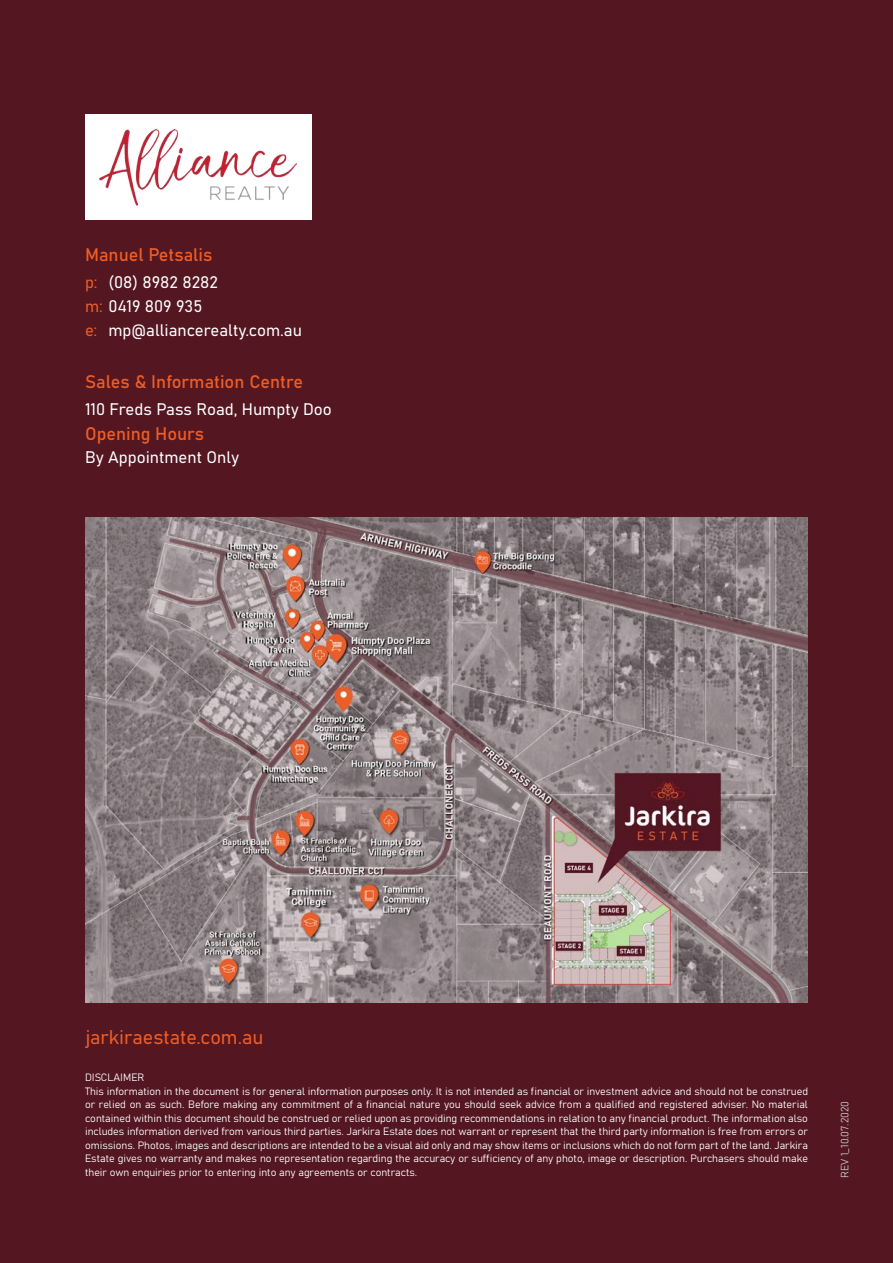
<style>
.page{position:relative;width:893px;height:1263px;background:#541721}
.page>*{position:absolute;margin:0;border:0;box-sizing:border-box;transform-origin:0 0}
.t1{font:19.5px "Bahnschrift";color:#ef5d26}
.t2{font:18px "Bahnschrift";color:#ef5d26}
.t3{font:16.5px "Bahnschrift";color:#fff}
.t4{font:16.5px "Bahnschrift";color:#ef5d26}
.t5{font:10.5px/13.5px "Bahnschrift";color:#fff;text-align:justify}
.t6{font:10.5px "Bahnschrift";color:#c7c8ca}
.s1{color:#ef5d26}
</style>
<div class="page">
<div style="left:85px;top:115px;width:226px;height:105px;background:#fff"></div>
<img style="left:100px;top:130px;width:197px;height:75px">
<img style="left:85px;top:517px;width:723px;height:485px">
<p class="t2" style="left:85px;top:243px;width:129px">Manuel Petsalis</p>
<p class="t4" style="left:85px;top:272px;width:14px">p:</p>
<p class="t3" style="left:85px;top:296px;width:119px"><span class="s1">m:</span> 0419 809 935</p>
<p class="t4" style="left:85px;top:320px;width:14px">e:</p>
<p class="t3" style="left:108px;top:272px;width:111px">(08) 8982 8282</p>
<p class="t3" style="left:108px;top:320px;width:195px">mp@alliancerealty.com.au</p>
<p class="t2" style="left:85px;top:370px;width:220px">Sales &amp; Information Centre</p>
<p class="t3" style="left:85px;top:399px;width:248px">110 Freds Pass Road, Humpty Doo</p>
<p class="t2" style="left:85px;top:422px;width:121px">Opening Hours</p>
<p class="t3" style="left:85px;top:446px;width:156px">By Appointment Only</p>
<p class="t1" style="left:85px;top:1025px;width:180px">jarkiraestate.com.au</p>
<p class="t5" style="left:85px;top:1070px;width:61px">DISCLAIMER</p>
<p class="t5" style="left:85px;top:1084px;width:724px">This information in the document is for general information purposes only. It is not intended as financial or investment advice and should not be construed or relied on as such. Before making any commitment of a financial nature you should seek advice from a qualified and registered adviser. No material contained within this document should be construed or relied upon as providing recommendations in relation to any financial product. The information also includes information derived from various third parties. Jarkira Estate does not warrant or represent that the third party information is free from errors or omissions. Photos, images and descriptions are intended to be a visual aid only and may show items or inclusions which do not form part of the land. Jarkira Estate gives no warranty and makes no representation regarding the accuracy or sufficiency of any photo, image or description. Purchasers should make their own enquiries prior to entering into any agreements or contracts.</p>
<p class="t6" style="left:838px;top:1178px;width:79px;rotate:-90deg">REV 1_10.07.2020</p>
</div>
